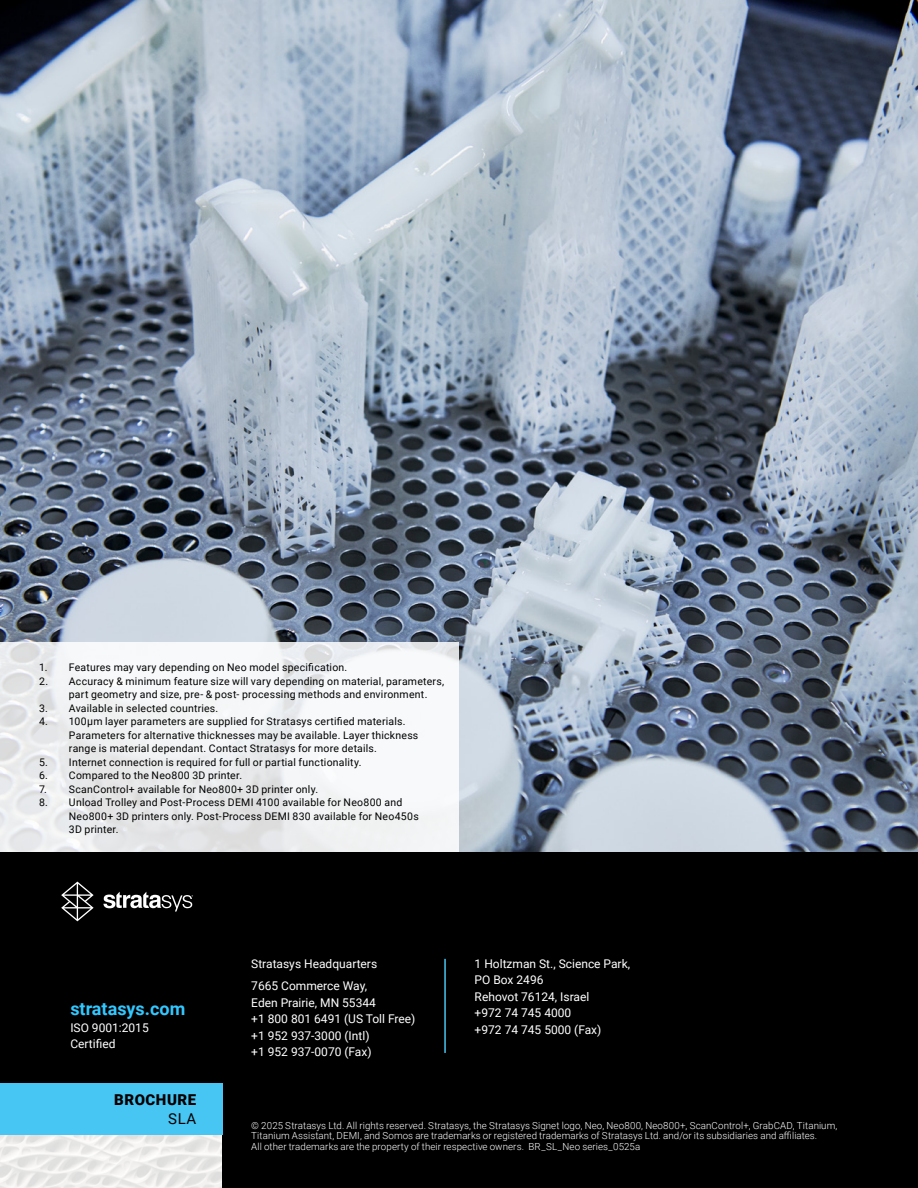
<style>
.page{position:relative;width:918px;height:1188px;background:#fff}
.page>*{position:absolute;margin:0;border:0;box-sizing:border-box;transform-origin:0 0}
.t1{font:700 18px "Roboto";color:#32c8ff}
.t2{font:900 15px "Roboto";letter-spacing:.035em;color:#000}
.t3{font:15px "Roboto";color:#000}
.t4{font:12px/16.5px "Roboto";color:#fff}
.t5{font:10.5px/13.5px "Roboto";letter-spacing:.02em;color:#000}
.t6{font:300 9.75px/10.5px "Roboto";letter-spacing:.005em;color:#fff}
</style>
<div class="page">
<img style="left:0;top:1134px;width:222px;height:54px">
<div style="left:222px;top:848px;width:696px;height:340px;background:#000"></div>
<div style="left:0;top:848px;width:223px;height:235px;background:#000"></div>
<hr style="left:444px;top:959px;width:2px;height:94px;background:#47c5f3">
<div style="left:0;top:1083px;width:222px;height:51px;background:#47c5f3"></div>
<svg style="left:103px;top:892px;width:90px;height:20px"></svg>
<svg style="left:61px;top:882px;width:33px;height:39px"></svg>
<img style="left:0;top:0;width:918px;height:852px">
<svg style="left:0;top:643px;width:459px;height:209px;fill:#f1f3f4"></svg>
<p class="t5" style="left:39px;top:660px;width:310px">1. Features may vary depending on Neo model specification.</p>
<p class="t5" style="left:69px;top:674px;width:377px;text-indent:-30px">2. Accuracy &amp; minimum feature size will vary depending on material, parameters, part geometry and size, pre- &amp; post- processing methods and environment.</p>
<p class="t5" style="left:39px;top:701px;width:181px">3. Available in selected countries.</p>
<p class="t5" style="left:69px;top:714px;width:351px;text-indent:-30px">4. 100μm layer parameters are supplied for Stratasys certified materials.<br>Parameters for alternative thicknesses may be available. Layer thickness range is material dependant. Contact Stratasys for more details.</p>
<p class="t5" style="left:39px;top:755px;width:324px">5. Internet connection is required for full or partial functionality.</p>
<p class="t5" style="left:39px;top:768px;width:204px">6. Compared to the Neo800 3D printer.</p>
<p class="t5" style="left:39px;top:782px;width:281px">7. ScanControl+ available for Neo800+ 3D printer only.</p>
<p class="t5" style="left:69px;top:795px;width:351px;text-indent:-30px">8. Unload Trolley and Post-Process DEMI 4100 available for Neo800 and<br>Neo800+ 3D printers only. Post-Process DEMI 830 available for Neo450s<br>3D printer.</p>
<h1 class="t1" style="left:70px;top:996px;width:116px">stratasys.com</h1>
<p class="t4" style="left:70px;top:1019px;width:80px">ISO 9001:2015<br>Certified</p>
<p class="t4" style="left:251px;top:952px;width:127px;line-height:22.5px">Stratasys Headquarters<br>7665 Commerce Way,</p>
<p class="t4" style="left:251px;top:994px;width:166px">Eden Prairie, MN 55344<br>+1 800 801 6491 (US Toll Free) +1 952 937-3000 (Intl)<br>+1 952 937-0070 (Fax)</p>
<p class="t4" style="left:475px;top:955px;width:157px">1 Holtzman St., Science Park,<br>PO Box 2496<br>Rehovot 76124, Israel<br>+972 74 745 4000<br>+972 74 745 5000 (Fax)</p>
<h2 class="t2" style="left:114px;top:1089px;width:84px">BROCHURE</h2>
<h2 class="t3" style="left:168px;top:1108px;width:29px">SLA</h2>
<p class="t6" style="left:251px;top:1120px;width:588px">© 2025 Stratasys Ltd. All rights reserved. Stratasys, the Stratasys Signet logo, Neo, Neo800, Neo800+, ScanControl+, GrabCAD, Titanium,<br>Titanium Assistant, DEMI, and Somos are trademarks or registered trademarks of Stratasys Ltd. and/or its subsidiaries and affiliates.<br>All other trademarks are the property of their respective owners. BR_SL_Neo series_0525a</p>
</div>
